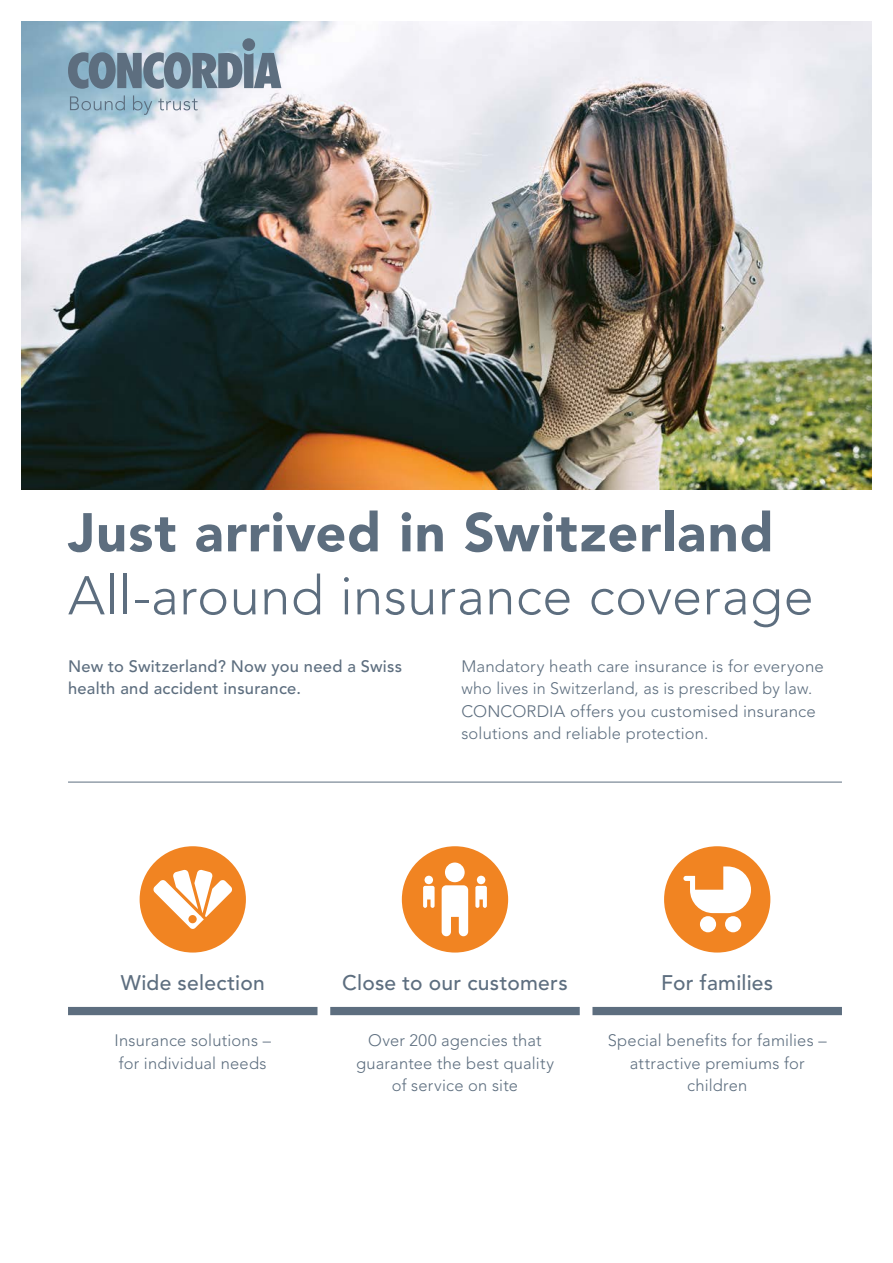
<style>
.page{position:relative;width:893px;height:1263px;background:#fff}
.page>*{position:absolute;margin:0;border:0;box-sizing:border-box;transform-origin:0 0}
.t1{font:300 54px "Avenir";letter-spacing:.01em;color:#5d6e7f}
.t2{font:900 54px "Avenir";letter-spacing:.02em;color:#5d6e7f}
.t3{font:500 21px "Avenir";letter-spacing:.01em;color:#5d6e7f}
.t4{font:300 16.5px/22.5px "Avenir";letter-spacing:.01em;color:#5d6e7f}
.t5{font:500 16.5px/22.5px "Avenir";letter-spacing:.015em;color:#5d6e7f}
</style>
<div class="page">
<img style="left:21px;top:21px;width:851px;height:468px">
<svg style="left:68px;top:52px;width:213px;height:37px"></svg>
<div style="left:242px;top:38px;width:13px;height:13px;background:#5d6e7f;border-radius:50%"></div>
<svg style="left:70px;top:95px;width:55px;height:15px"></svg>
<svg style="left:133px;top:95px;width:19px;height:20px"></svg>
<svg style="left:158px;top:99px;width:40px;height:11px"></svg>
<hr style="left:68px;top:782px;width:774px;height:1px;background:#5d6e7f">
<div style="left:68px;top:1007px;width:249px;height:8px;background:#5d6e7f"></div>
<div style="left:330px;top:1007px;width:250px;height:8px;background:#5d6e7f"></div>
<div style="left:592px;top:1007px;width:250px;height:8px;background:#5d6e7f"></div>
<div style="left:140px;top:846px;width:106px;height:106px;background:#f18422;border-radius:50%"></div>
<div style="left:402px;top:846px;width:106px;height:106px;background:#f18422;border-radius:50%"></div>
<svg style="left:153px;top:869px;width:79px;height:60px"></svg>
<div style="left:664px;top:846px;width:106px;height:106px;background:#f18422;border-radius:50%"></div>
<div style="left:700px;top:916px;width:16px;height:16px;background:#fff;border-radius:50%"></div>
<div style="left:725px;top:916px;width:16px;height:16px;background:#fff;border-radius:50%"></div>
<svg style="left:683px;top:866px;width:68px;height:47px"></svg>
<svg style="left:442px;top:885px;width:26px;height:51px"></svg>
<div style="left:445px;top:862px;width:20px;height:20px;background:#fff;border-radius:50%"></div>
<svg style="left:423px;top:886px;width:12px;height:22px"></svg>
<div style="left:425px;top:876px;width:8px;height:8px;background:#fff;border-radius:50%"></div>
<svg style="left:475px;top:886px;width:12px;height:22px"></svg>
<div style="left:477px;top:876px;width:8px;height:8px;background:#fff;border-radius:50%"></div>
<h1 class="t2" style="left:68px;top:500px;width:707px">Just arrived in Switzerland</h1>
<h1 class="t1" style="left:68px;top:564px;width:747px">All-around insurance coverage</h1>
<p class="t5" style="left:68px;top:655px;width:336px">New to Switzerland? Now you need a Swiss health and accident insurance.</p>
<p class="t4" style="left:461px;top:655px;width:364px">Mandatory heath care insurance is for everyone who lives in Switzerland, as is prescribed by law.<br>CONCORDIA offers you customised insurance solutions and reliable protection.</p>
<p class="t3" style="left:121px;top:970px;width:146px">Wide selection</p>
<p class="t4" style="left:115px;top:1029px;width:158px">Insurance solutions – for individual needs</p>
<p class="t3" style="left:342px;top:970px;width:227px">Close to our customers</p>
<p class="t4" style="left:356px;top:1029px;width:199px;text-align:center">Over 200 agencies that guarantee the best quality of service on site</p>
<p class="t3" style="left:661px;top:970px;width:114px">For families</p>
<p class="t4" style="left:608px;top:1029px;width:220px;text-align:center">Special benefits for families – attractive premiums for children</p>
</div>
